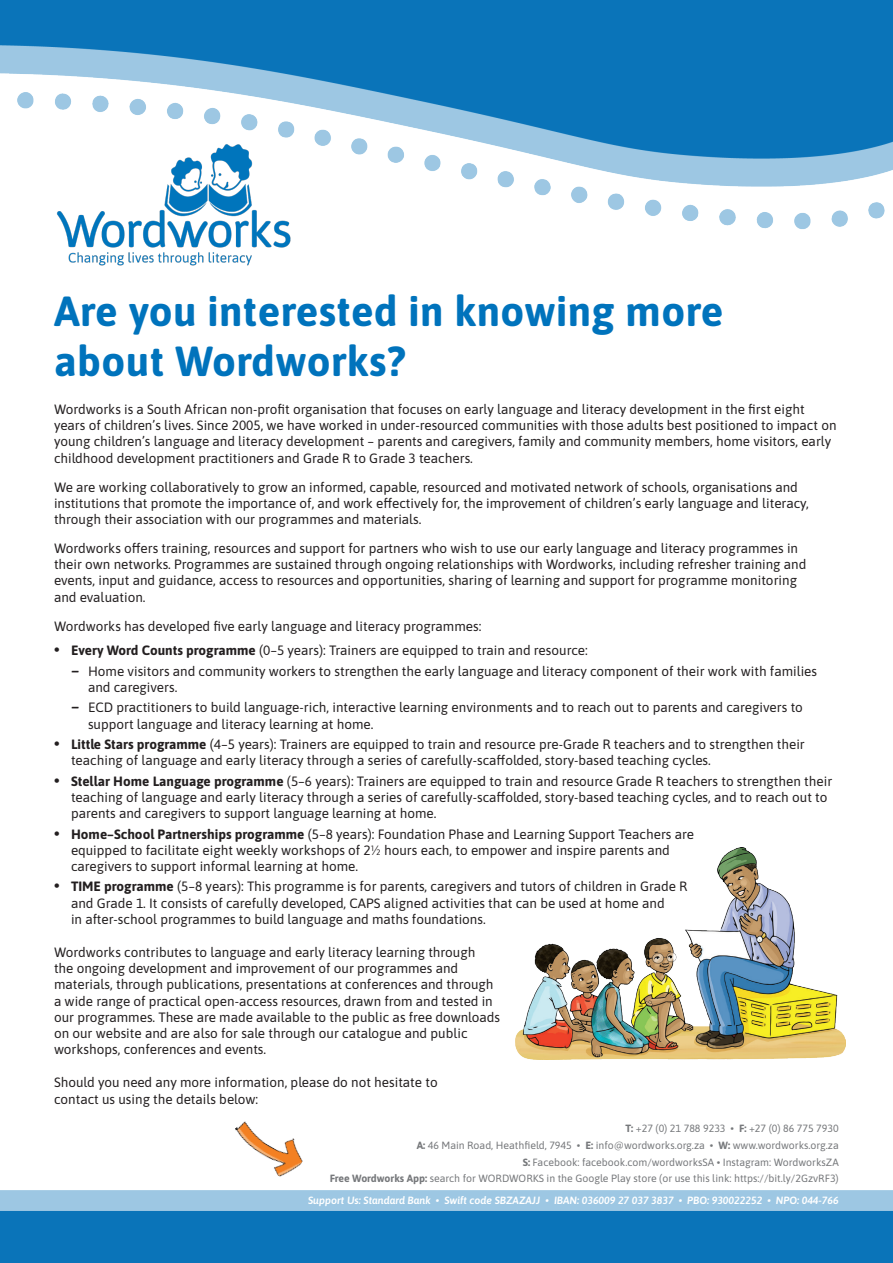
<style>
.page{position:relative;width:893px;height:1263px;background:#fff}
.page>*{position:absolute;margin:0;border:0;box-sizing:border-box;transform-origin:0 0}
.t1{font:700 42px/50.4px "Asap";letter-spacing:.01em;color:#0073bc}
.Body{font:13.5px/16.2px "Asap";color:#231f20}
.t2{font:10.5px "Asap";color:#76787b}
.t3{font:italic 600 10.5px "Asap";color:#fff}
.s1{font-weight:700;font-size:16.5px}
.s2{font-weight:700}
.s3{font-weight:600;font-style:italic;font-size:16.5px}
</style>
<div class="page">
<img style="left:0;top:0;width:893px;height:1263px">
<img style="left:226px;top:1111px;width:84px;height:72px">
<img style="left:515px;top:847px;width:330px;height:212px">
<img style="left:54px;top:142px;width:238px;height:125px">
<p class="t1" style="left:54px;top:284px;width:671px">Are you interested in knowing more about Wordworks?</p>
<p class="Body" style="left:54px;top:400px;width:784px">Wordworks is a South African non-profit organisation that focuses on early language and literacy development in the first eight years of children’s lives. Since 2005, we have worked in under-resourced communities with those adults best positioned to impact on young children’s language and literacy development – parents and caregivers, family and community members, home visitors, early childhood development practitioners and Grade R to Grade 3 teachers.</p>
<p class="Body" style="left:54px;top:478px;width:756px">We are working collaboratively to grow an informed, capable, resourced and motivated network of schools, organisations and institutions that promote the importance of, and work effectively for, the improvement of children’s early language and literacy, through their association with our programmes and materials.</p>
<p class="Body" style="left:54px;top:539px;width:754px">Wordworks offers training, resources and support for partners who wish to use our early language and literacy programmes in their own networks. Programmes are sustained through ongoing relationships with Wordworks, including refresher training and events, input and guidance, access to resources and opportunities, sharing of learning and support for programme monitoring and evaluation.</p>
<p class="Body" style="left:54px;top:617px;width:429px">Wordworks has developed five early language and literacy programmes:</p>
<p class="Body" style="left:54px;top:642px;width:535px"><span class="s1">•</span> <span class="s2">Every Word Counts programme</span> (0–5 years): Trainers are equipped to train and resource:</p>
<p class="Body" style="left:88px;top:662px;width:731px;text-indent:-17px"><span class="s3">–</span> Home visitors and community workers to strengthen the early language and literacy component of their work with families and caregivers.</p>
<p class="Body" style="left:88px;top:699px;width:716px;text-indent:-17px"><span class="s3">–</span> ECD practitioners to build language-rich, interactive learning environments and to reach out to parents and caregivers to support language and literacy learning at home.</p>
<p class="Body" style="left:71px;top:735px;width:735px;text-indent:-17px"><span class="s1">•</span> <span class="s2">Little Stars programme</span> (4–5 years): Trainers are equipped to train and resource pre-Grade R teachers and to strengthen their teaching of language and early literacy through a series of carefully-scaffolded, story-based teaching cycles.</p>
<p class="Body" style="left:71px;top:772px;width:763px;text-indent:-17px"><span class="s1">•</span> <span class="s2">Stellar Home Language programme</span> (5–6 years): Trainers are equipped to train and resource Grade R teachers to strengthen their teaching of language and early literacy through a series of carefully-scaffolded, story-based teaching cycles, and to reach out to parents and caregivers to support language learning at home.</p>
<p class="Body" style="left:71px;top:825px;width:625px;text-indent:-17px"><span class="s1">•</span> <span class="s2">Home–School Partnerships programme</span> (5–8 years): Foundation Phase and Learning Support Teachers are equipped to facilitate eight weekly workshops of 2½ hours each, to empower and inspire parents and caregivers to support informal learning at home.</p>
<p class="Body" style="left:71px;top:878px;width:618px;text-indent:-17px"><span class="s1">•</span> <span class="s2">TIME programme</span> (5–8 years): This programme is for parents, caregivers and tutors of children in Grade R and Grade 1. It consists of carefully developed, CAPS aligned activities that can be used at home and<br>in after-school programmes to build language and maths foundations.</p>
<p class="Body" style="left:54px;top:943px;width:448px">Wordworks contributes to language and early literacy learning through<br>the ongoing development and improvement of our programmes and materials, through publications, presentations at conferences and through a wide range of practical open-access resources, drawn from and tested in our programmes. These are made available to the public as free downloads on our website and are also for sale through our catalogue and public workshops, conferences and events.</p>
<p class="Body" style="left:54px;top:1074px;width:385px">Should you need any more information, please do not hesitate to contact us using the details below:</p>
<p class="t2" style="left:625px;top:1121px;width:215px"><span class="s2">T:</span> +27 (0) 21 788 9233 • <span class="s2">F:</span> +27 (0) 86 775 7930</p>
<p class="t2" style="left:417px;top:1138px;width:424px"><span class="s2">A:</span> 46 Main Road, Heathfield, 7945 • <span class="s2">E:</span> info@wordworks.org.za • <span class="s2">W:</span> www.wordworks.org.za</p>
<p class="t2" style="left:523px;top:1154px;width:317px"><span class="s2">S:</span> Facebook: facebook.com/wordworksSA • Instagram: WordworksZA</p>
<p class="t2" style="left:330px;top:1171px;width:510px"><span class="s2">Free Wordworks App:</span> search for WORDWORKS in the Google Play store (or use this link: https://bit.ly/2GzvRF3)</p>
<p class="t3" style="left:308px;top:1192px;width:532px">Support Us: Standard Bank • Swift code SBZAZAJJ • IBAN: 036009 27 037 3837 • PBO: 930022252 • NPO: 044-766</p>
</div>
